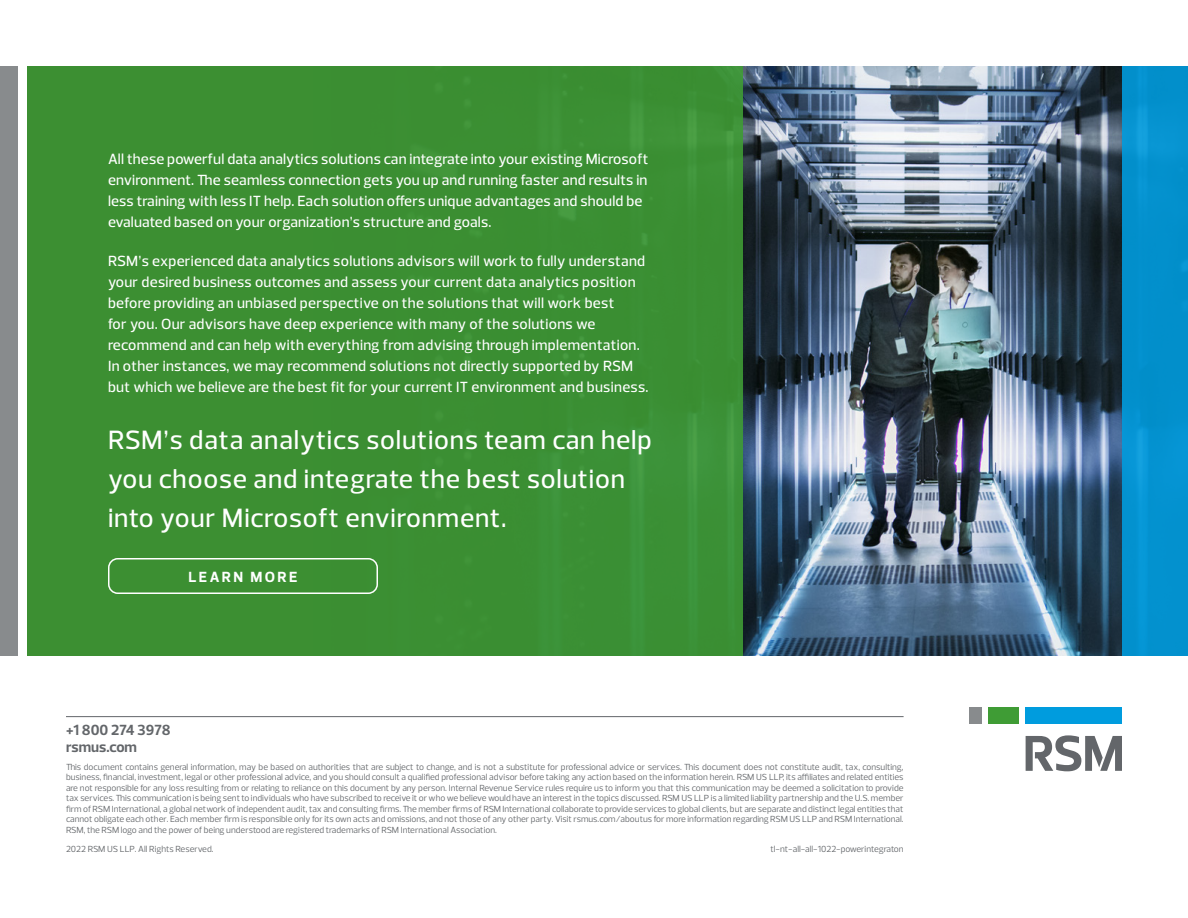
<style>
.page{position:relative;width:1188px;height:918px;background:#fff}
.page>*{position:absolute;margin:0;border:0;box-sizing:border-box;transform-origin:0 0}
.t1{font:500 27px/39px "Prelo";letter-spacing:.03em;color:#fff}
.t2{font:500 15px/21px "Prelo";letter-spacing:.02em;color:#fff}
.t3{font:700 15px/16.5px "Prelo";color:#63666a}
.t4{font:700 15px "Prelo";letter-spacing:.165em;color:#fff}
.t5{font:9px/10.5px "Prelo";color:#63666a;text-align:justify}
</style>
<div class="page">
<hr style="left:66px;top:716px;width:838px;height:1px;background:#63666a">
<div style="left:1026px;top:707px;width:96px;height:16px;background:#009cde"></div>
<div style="left:969px;top:707px;width:12px;height:16px;background:#888b8d"></div>
<div style="left:988px;top:707px;width:31px;height:16px;background:#3f9c35"></div>
<svg style="left:1026px;top:735px;width:96px;height:36px"></svg>
<img style="left:742px;top:66px;width:380px;height:590px">
<div style="left:0;top:66px;width:18px;height:590px;background:#888b8d"></div>
<div style="left:27px;top:66px;width:715px;height:590px;background:#3b8f32"></div>
<div style="left:108px;top:558px;width:270px;height:36px;border:2px solid #fff;border-radius:9px"></div>
<div style="left:1122px;top:66px;width:66px;height:590px;background:#0391ce"></div>
<p class="t2" style="left:108px;top:149px;width:542px">All these powerful data analytics solutions can integrate into your existing Microsoft environment. The seamless connection gets you up and running faster and results in less training with less IT help. Each solution offers unique advantages and should be evaluated based on your organization’s structure and goals.</p>
<p class="t2" style="left:108px;top:251px;width:542px">RSM’s experienced data analytics solutions advisors will work to fully understand your desired business outcomes and assess your current data analytics position before providing an unbiased perspective on the solutions that will work best<br>for you. Our advisors have deep experience with many of the solutions we recommend and can help with everything from advising through implementation.<br>In other instances, we may recommend solutions not directly supported by RSM but which we believe are the best fit for your current IT environment and business.</p>
<p class="t1" style="left:108px;top:421px;width:545px">RSM’s data analytics solutions team can help you choose and integrate the best solution into your Microsoft environment.</p>
<p class="t4" style="left:188px;top:567px;width:111px">LEARN MORE</p>
<h2 class="t3" style="left:66px;top:722px;width:106px">+1 800 274 3978 rsmus.com</h2>
<p class="t5" style="left:66px;top:761px;width:839px">This document contains general information, may be based on authorities that are subject to change, and is not a substitute for professional advice or services. This document does not constitute audit, tax, consulting, business, financial, investment, legal or other professional advice, and you should consult a qualified professional advisor before taking any action based on the information herein. RSM US LLP, its affiliates and related entities are not responsible for any loss resulting from or relating to reliance on this document by any person. Internal Revenue Service rules require us to inform you that this communication may be deemed a solicitation to provide tax services. This communication is being sent to individuals who have subscribed to receive it or who we believe would have an interest in the topics discussed. RSM US LLP is a limited liability partnership and the U.S. member firm of RSM International, a global network of independent audit, tax and consulting firms. The member firms of RSM International collaborate to provide services to global clients, but are separate and distinct legal entities that cannot obligate each other. Each member firm is responsible only for its own acts and omissions, and not those of any other party. Visit rsmus.com/aboutus for more information regarding RSM US LLP and RSM International.<br>RSM, the RSM logo and the power of being understood are registered trademarks of RSM International Association.</p>
<p class="t5" style="left:66px;top:844px;width:149px">2022 RSM US LLP. All Rights Reserved.</p>
<p class="t5" style="left:771px;top:844px;width:135px">tl-nt-all-all-1022-powerintegraton</p>
</div>
